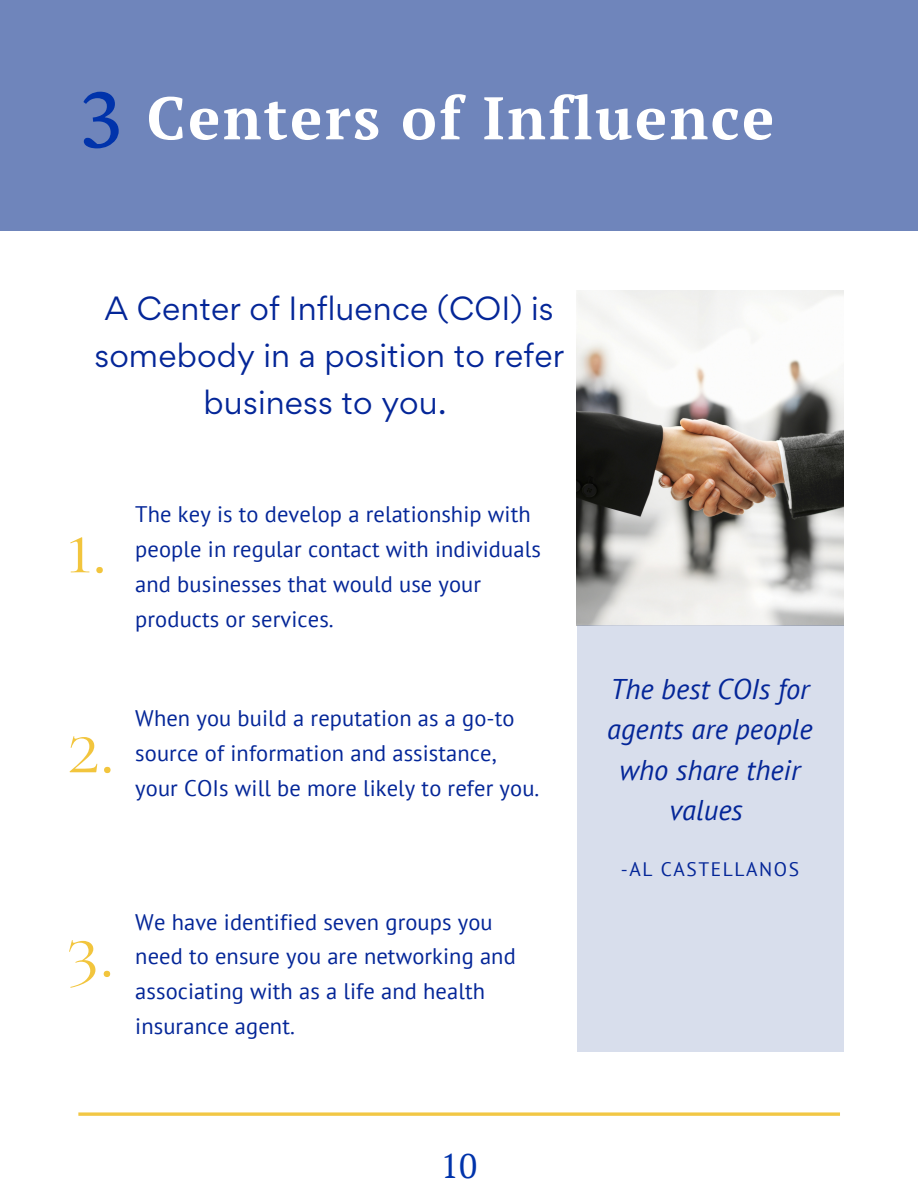
<style>
.page{position:relative;width:918px;height:1188px;background:#fff}
.page>*{position:absolute;margin:0;border:0;box-sizing:border-box;transform-origin:0 0}
.t1{font:96px "Crimson Pro";color:#0033ab}
.t2{font:73.5px "Cormorant SC";color:#f2c53d}
.t3{font:700 60px "PT Serif";letter-spacing:.04em;color:#fff}
.t4{font:33.9px "PT Serif";color:#0033ab}
.t5{font:30px/47.2px "Gordita";letter-spacing:.005em;color:#042698;text-align:center}
.t6{font:italic 28.5px/40.5px "PT Sans";color:#042698;text-align:center}
.t7{font:22.5px/34.8px "PT Sans";letter-spacing:.005em;color:#042698}
.t8{font:19.5px "PT Sans";letter-spacing:.08em;color:#042698}
</style>
<div class="page">
<img style="left:577px;top:291px;width:267px;height:334px">
<div style="left:577px;top:625px;width:267px;height:427px;background:#d8deec"></div>
<svg style="left:78px;top:1112px;width:762px;height:4px;background:#f3cf60"></svg>
<div style="left:0;top:0;width:918px;height:231px;background:#6f85bb"></div>
<h1 class="t1" style="left:78px;top:62px;width:47px">3</h1>
<h3 class="t3" style="left:147px;top:77px;width:629px">Centers of Influence</h3>
<h3 class="t5" style="left:94px;top:284px;width:471px">A Center of Influence (COI) is somebody in a position to refer business to you.</h3>
<h2 class="t2" style="left:67px;top:504px;width:41px">1.</h2>
<p class="t7" style="left:135px;top:496px;width:407px">The key is to develop a relationship with people in regular contact with individuals and businesses that would use your products or services.</p>
<h2 class="t2" style="left:67px;top:704px;width:49px">2.</h2>
<p class="t7" style="left:135px;top:700px;width:406px">When you build a reputation as a go-to source of information and assistance, your COIs will be more likely to refer you.</p>
<h2 class="t2" style="left:67px;top:908px;width:49px">3.</h2>
<p class="t7" style="left:135px;top:904px;width:382px">We have identified seven groups you need to ensure you are networking and associating with as a life and health insurance agent.</p>
<h3 class="t4" style="left:441px;top:1143px;width:38px">10</h3>
<p class="t6" style="left:607px;top:668px;width:207px">The best COIs for agents are people who share their values</p>
<p class="t8" style="left:621px;top:856px;width:180px">-AL CASTELLANOS</p>
</div>
